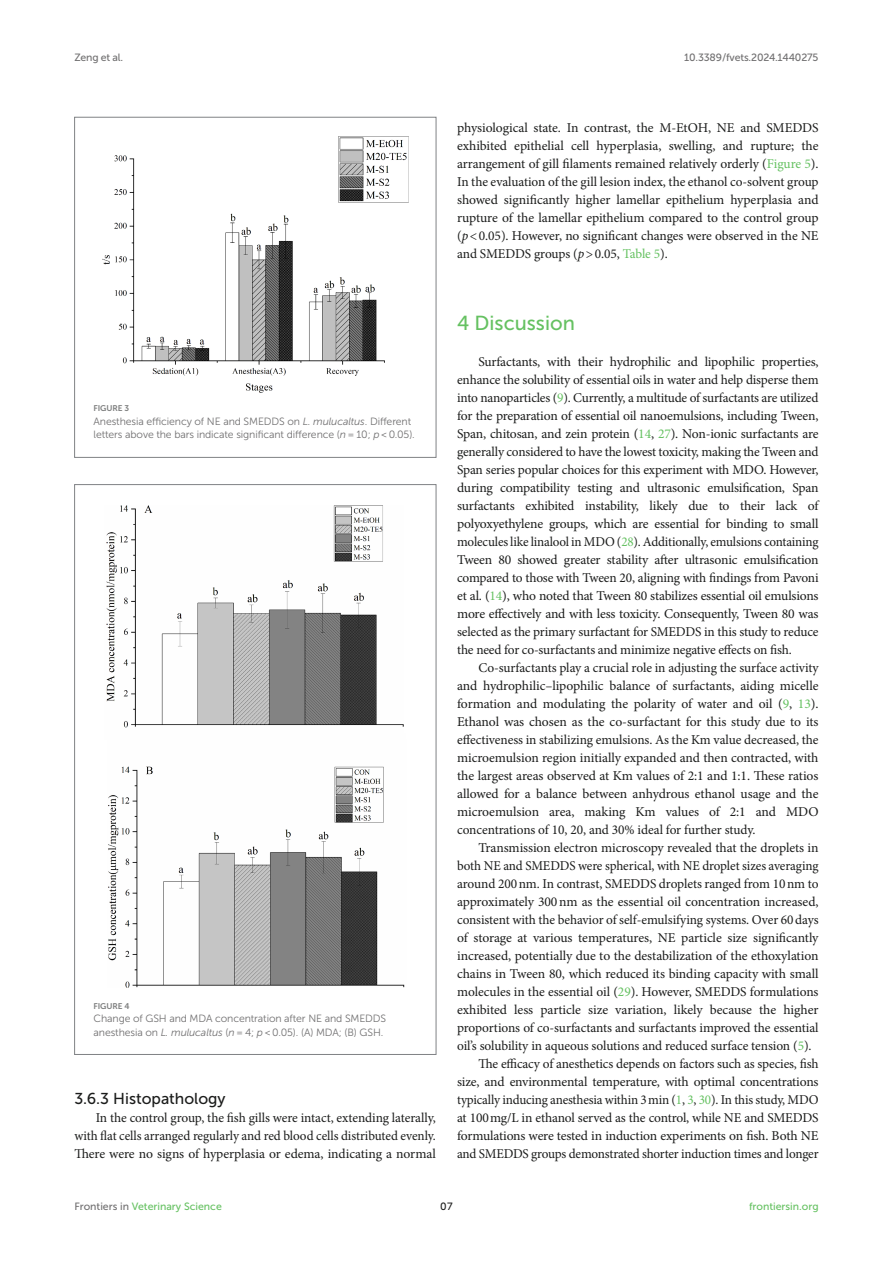
<style>
.page{position:relative;width:893px;height:1263px;background:#fff}
.page>*{position:absolute;margin:0;border:0;box-sizing:border-box;transform-origin:0 0}
.HEAD_1{font:20.25px "Museo Sans 500";color:#65c161}
.HEAD_3{font:15.75px "Museo Sans 500";color:#1b1c1b}
.TEXT_FLUSH{font:13.5px/18px "Minion Pro";letter-spacing:-.01em;color:#1b1c1b;text-align:justify}
.TEXT{font:13.5px/18px "Minion Pro";letter-spacing:-.01em;color:#1b1c1b;text-align:justify}
.FIG_LEG{font:10.5px/13.5px "Museo Sans 300";letter-spacing:-.01em;color:#706f70}
.t1{font:10.5px "Museo Sans 500";color:#65c161}
.t2{font:10.5px "Museo Sans 500";letter-spacing:-.015em;color:#706f70}
.t3{font:10.5px "Museo Sans 500";color:#1b1c1b}
.FIG_HD{font:8.25px "Museo Sans 700";letter-spacing:-.01em;color:#7e7f7f}
.s1{color:#65c161}
.s2{font-style:italic}
.s3{color:#706f70}
</style>
<div class="page">
<img style="left:102px;top:136px;width:306px;height:257px">
<div style="left:74px;top:117px;width:362px;height:341px;border:1px solid #808285"></div>
<img style="left:106px;top:505px;width:299px;height:483px">
<p class="t2" style="left:74px;top:51px;width:50px">Zeng et al.</p>
<p class="t2" style="left:684px;top:51px;width:136px">10.3389/fvets.2024.1440275</p>
<p class="TEXT_FLUSH" style="left:457px;top:119px;width:363px">physiological state. In contrast, the M-EtOH, NE and SMEDDS exhibited epithelial cell hyperplasia, swelling, and rupture; the arrangement of gill filaments remained relatively orderly (<span class="s1">Figure 5</span>).<br>In the evaluation of the gill lesion index, the ethanol co-solvent group showed significantly higher lamellar epithelium hyperplasia and rupture of the lamellar epithelium compared to the control group (<span class="s2">p</span>&lt;0.05). However, no significant changes were observed in the NE and SMEDDS groups (<span class="s2">p</span>&gt;0.05, <span class="s1">Table 5</span>).</p>
<p class="FIG_HD" style="left:94px;top:404px;width:37px">FIGURE 3</p>
<p class="FIG_LEG" style="left:94px;top:415px;width:323px">Anesthesia efficiency of NE and SMEDDS on <span class="s2">L. mulucaltus</span>. Different letters above the bars indicate significant difference (<span class="s2">n</span> = 10; <span class="s2">p</span> &lt; 0.05).</p>
<p class="FIG_HD" style="left:94px;top:1001px;width:37px">FIGURE 4</p>
<p class="FIG_LEG" style="left:94px;top:1012px;width:294px">Change of GSH and MDA concentration after NE and SMEDDS anesthesia on <span class="s2">L. mulucaltus</span> (<span class="s2">n</span> = 4; <span class="s2">p</span> &lt; 0.05). (A) MDA; (B) GSH.</p>
<p class="HEAD_3" style="left:74px;top:1090px;width:153px">3.6.3 Histopathology</p>
<p class="TEXT_FLUSH" style="left:74px;top:1109px;width:363px;text-indent:21px">In the control group, the fish gills were intact, extending laterally, with flat cells arranged regularly and red blood cells distributed evenly.<br>There were no signs of hyperplasia or edema, indicating a normal</p>
<p class="HEAD_1" style="left:457px;top:312px;width:119px">4 Discussion</p>
<p class="TEXT_FLUSH" style="left:457px;top:353px;width:363px;text-indent:21px">Surfactants, with their hydrophilic and lipophilic properties, enhance the solubility of essential oils in water and help disperse them into nanoparticles (<span class="s1">9</span>). Currently, a multitude of surfactants are utilized for the preparation of essential oil nanoemulsions, including Tween, Span, chitosan, and zein protein (<span class="s1">14</span>, <span class="s1">27</span>). Non-ionic surfactants are generally considered to have the lowest toxicity, making the Tween and Span series popular choices for this experiment with MDO. However, during compatibility testing and ultrasonic emulsification, Span surfactants exhibited instability, likely due to their lack of polyoxyethylene groups, which are essential for binding to small molecules like linalool in MDO (<span class="s1">28</span>). Additionally, emulsions containing Tween 80 showed greater stability after ultrasonic emulsification compared to those with Tween 20, aligning with findings from Pavoni et al. (<span class="s1">14</span>), who noted that Tween 80 stabilizes essential oil emulsions more effectively and with less toxicity. Consequently, Tween 80 was selected as the primary surfactant for SMEDDS in this study to reduce the need for co-surfactants and minimize negative effects on fish.</p>
<p class="TEXT" style="left:457px;top:659px;width:363px;text-indent:21px">Co-surfactants play a crucial role in adjusting the surface activity and hydrophilic–lipophilic balance of surfactants, aiding micelle formation and modulating the polarity of water and oil (<span class="s1">9</span>, <span class="s1">13</span>).<br>Ethanol was chosen as the co-surfactant for this study due to its effectiveness in stabilizing emulsions. As the Km value decreased, the microemulsion region initially expanded and then contracted, with the largest areas observed at Km values of 2:1 and 1:1. These ratios allowed for a balance between anhydrous ethanol usage and the microemulsion area, making Km values of 2:1 and MDO concentrations of 10, 20, and 30% ideal for further study.</p>
<p class="TEXT" style="left:457px;top:839px;width:363px;text-indent:21px">Transmission electron microscopy revealed that the droplets in both NE and SMEDDS were spherical, with NE droplet sizes averaging around 200nm. In contrast, SMEDDS droplets ranged from 10nm to approximately 300nm as the essential oil concentration increased, consistent with the behavior of self-emulsifying systems. Over 60days of storage at various temperatures, NE particle size significantly increased, potentially due to the destabilization of the ethoxylation chains in Tween 80, which reduced its binding capacity with small molecules in the essential oil (<span class="s1">29</span>). However, SMEDDS formulations exhibited less particle size variation, likely because the higher proportions of co-surfactants and surfactants improved the essential oil’s solubility in aqueous solutions and reduced surface tension (<span class="s1">5</span>).</p>
<p class="TEXT" style="left:457px;top:1055px;width:363px;text-indent:21px">The efficacy of anesthetics depends on factors such as species, fish size, and environmental temperature, with optimal concentrations typically inducing anesthesia within 3min (<span class="s1">1</span>, <span class="s1">3</span>, <span class="s1">30</span>). In this study, MDO at 100mg/L in ethanol served as the control, while NE and SMEDDS formulations were tested in induction experiments on fish. Both NE and SMEDDS groups demonstrated shorter induction times and longer</p>
<p class="t1" style="left:74px;top:1200px;width:149px"><span class="s3">Frontiers in</span> Veterinary Science</p>
<p class="t3" style="left:440px;top:1200px;width:14px">07</p>
<p class="t1" style="left:749px;top:1200px;width:71px">frontiersin.org</p>
</div>
